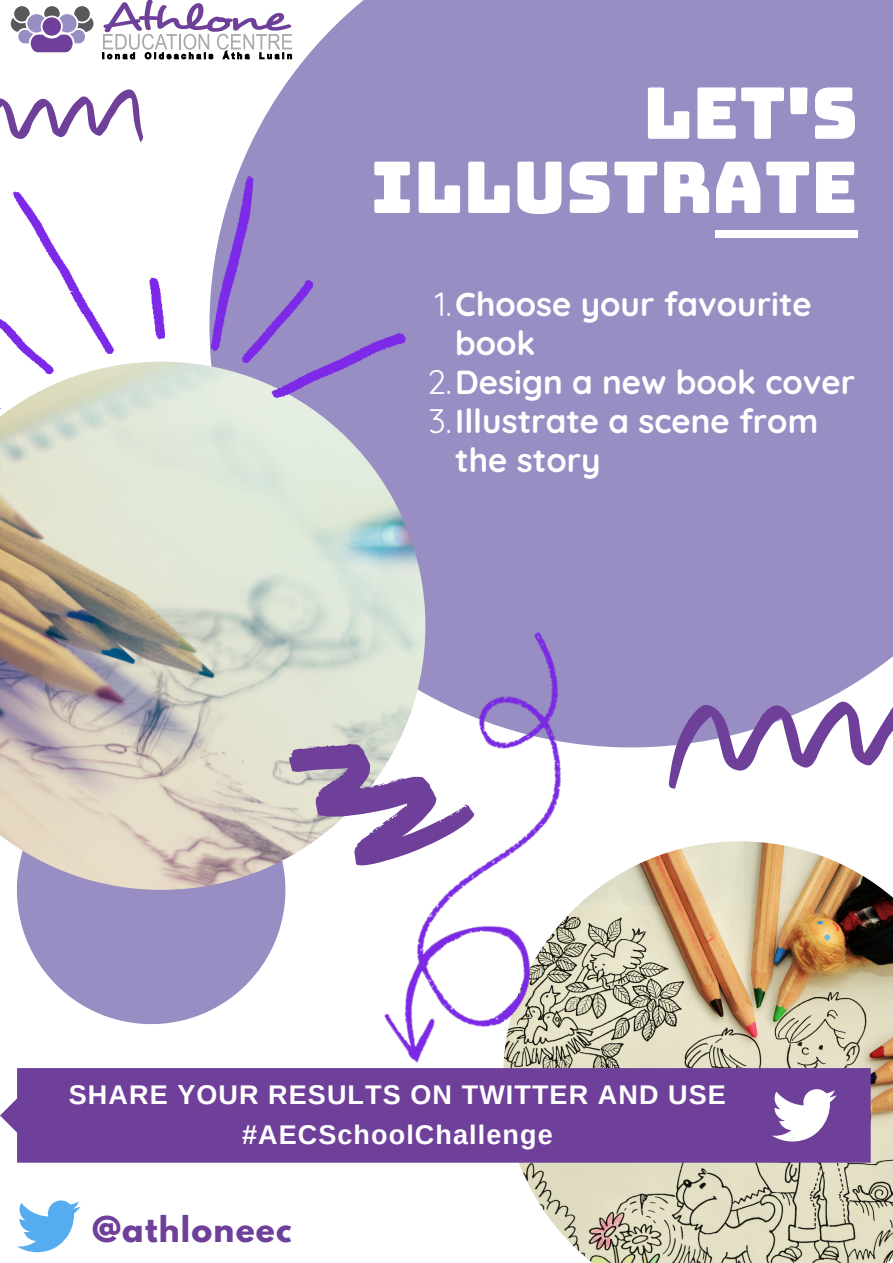
<style>
.page{position:relative;width:893px;height:1263px;background:#fff}
.page>*{position:absolute;margin:0;border:0;box-sizing:border-box;transform-origin:0 0}
.t1{font:71.32px/74.2px "Bungee";color:#fff;text-align:right}
.t2{font:700 33.15px "Quicksand";color:#fff}
.t3{font:700 31.5px "League Spartan";letter-spacing:.04em;color:#6f4099}
.t4{font:700 27px/40.1px "Arimo";letter-spacing:.04em;color:#fff;text-align:center}
.s1{font-weight:400}
</style>
<div class="page">
<div style="left:209px;top:0;width:684px;height:690px;background:#998ec4"></div>
<svg style="left:17px;top:890px;width:234px;height:134px;fill:#998ec4"></svg>
<img style="left:0;top:362px;width:425px;height:528px">
<img style="left:519px;top:841px;width:374px;height:422px">
<div style="left:715px;top:230px;width:142px;height:8px;background:#fff"></div>
<svg style="left:709px;top:690px;width:184px;height:81px"></svg>
<svg style="left:0;top:89px;width:143px;height:53px"></svg>
<div style="left:11px;top:16px;width:17px;height:16px;background:#58595b;border-radius:50%"></div>
<div style="left:11px;top:16px;width:17px;height:16px;border:1px solid #58595b;border-radius:50%"></div>
<svg style="left:76px;top:16px;width:17px;height:16px"></svg>
<div style="left:75px;top:16px;width:18px;height:16px;border:1px solid #58595b;border-radius:50%"></div>
<div style="left:43px;top:5px;width:18px;height:17px;background:#58595b;border-radius:50%"></div>
<div style="left:42px;top:4px;width:20px;height:19px;border:2px solid #fff;border-radius:50%"></div>
<div style="left:73px;top:5px;width:18px;height:17px;background:#58595b;border-radius:50%"></div>
<div style="left:72px;top:4px;width:20px;height:19px;border:2px solid #fff;border-radius:50%"></div>
<div style="left:17px;top:29px;width:38px;height:15px;background:#998ec4;border-radius:7px"></div>
<div style="left:17px;top:28px;width:38px;height:17px;border:2px solid #fff;border-radius:7px"></div>
<div style="left:49px;top:29px;width:37px;height:15px;background:#998ec4;border-radius:7px"></div>
<div style="left:48px;top:28px;width:39px;height:17px;border:2px solid #fff;border-radius:7px"></div>
<div style="left:56px;top:12px;width:22px;height:22px;border:2px solid #fff;border-radius:50%"></div>
<div style="left:13px;top:5px;width:18px;height:17px;background:#58595b;border-radius:50%"></div>
<div style="left:12px;top:4px;width:19px;height:19px;border:2px solid #fff;border-radius:50%"></div>
<div style="left:26px;top:12px;width:22px;height:22px;border:2px solid #fff;border-radius:50%"></div>
<svg style="left:28px;top:14px;width:47px;height:39px"></svg>
<div style="left:42px;top:16px;width:20px;height:21px;background:#6f4099;border-radius:50%"></div>
<div style="left:41px;top:16px;width:22px;height:21px;border:2px solid #fff;border-radius:50%"></div>
<svg style="left:102px;top:0;width:190px;height:59px"></svg>
<div style="left:0;top:1068px;width:870px;height:95px;background:#6f4099"></div>
<svg style="left:772px;top:1089px;width:64px;height:52px"></svg>
<svg style="left:17px;top:1200px;width:63px;height:52px"></svg>
<img style="left:0;top:174px;width:405px;height:236px">
<img style="left:251px;top:632px;width:458px;height:445px">
<h1 class="t1" style="left:370px;top:76px;width:489px">LET'S<br>ILLUSTRATE</h1>
<p class="t2" style="left:435px;top:282px;width:378px"><span class="s1">1.</span>Choose your favourite</p>
<p class="t2" style="left:455px;top:321px;width:82px">book</p>
<p class="t2" style="left:427px;top:360px;width:429px"><span class="s1">2.</span>Design a new book cover</p>
<p class="t2" style="left:429px;top:400px;width:391px"><span class="s1">3.</span>Illustrate a scene from</p>
<p class="t2" style="left:455px;top:439px;width:147px">the story</p>
<p class="t4" style="left:69px;top:1075px;width:658px">SHARE YOUR RESULTS ON TWITTER AND USE #AECSchoolChallenge</p>
<p class="t3" style="left:92px;top:1214px;width:201px">@athloneec</p>
</div>
